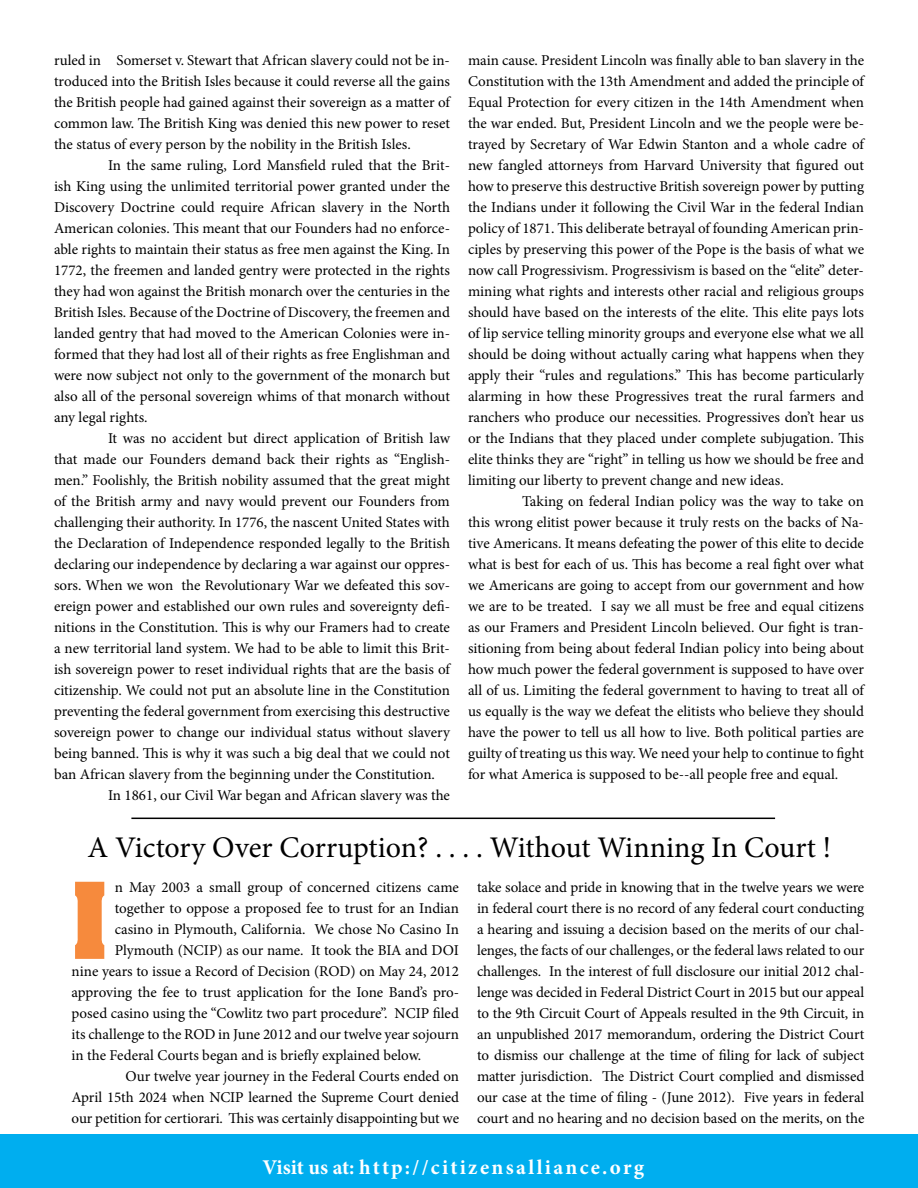
<style>
.page{position:relative;width:918px;height:1188px;background:#fff}
.page>*{position:absolute;margin:0;border:0;box-sizing:border-box;transform-origin:0 0}
.t1{font:700 90px "Aachen";color:#f68a3d}
.t2{font:30px "Minion Pro";letter-spacing:-.015em;color:#000}
.t3{font:700 21px "Minion Pro";letter-spacing:.105em;color:#fff}
.t4{font:15px/21px "Minion Pro";color:#000;text-align:justify}
</style>
<div class="page">
<div style="left:0;top:1134px;width:918px;height:54px;background:#00aeef"></div>
<hr style="left:131px;top:818px;width:644px;height:1px;background:#000">
<p class="t4" style="left:54px;top:50px;width:398px">ruled in Somerset v. Stewart that African slavery could not be in&shy;troduced into the British Isles because it could reverse all the gains the British people had gained against their sovereign as a matter of common law. The British King was denied this new power to reset the status of every person by the nobility in the British Isles.</p>
<p class="t4" style="left:54px;top:155px;width:398px;text-indent:54px">In the same ruling, Lord Mansfield ruled that the Brit&shy;ish King using the unlimited territorial power granted under the Discovery Doctrine could require African slavery in the North American colonies. This meant that our Founders had no enforce&shy;able rights to maintain their status as free men against the King. In 1772, the freemen and landed gentry were protected in the rights they had won against the British monarch over the centuries in the British Isles. Because of the Doctrine of Discovery, the freemen and landed gentry that had moved to the American Colonies were in&shy;formed that they had lost all of their rights as free Englishman and were now subject not only to the government of the monarch but also all of the personal sovereign whims of that monarch without any legal rights.</p>
<p class="t4" style="left:54px;top:428px;width:398px;text-indent:54px">It was no accident but direct application of British law that made our Founders demand back their rights as “English&shy;men.” Foolishly, the British nobility assumed that the great might of the British army and navy would prevent our Founders from challenging their authority. In 1776, the nascent United States with the Declaration of Independence responded legally to the British declaring our independence by declaring a war against our oppres&shy;sors. When we won the Revolutionary War we defeated this sov&shy;ereign power and established our own rules and sovereignty defi&shy;nitions in the Constitution. This is why our Framers had to create a new territorial land system. We had to be able to limit this Brit&shy;ish sovereign power to reset individual rights that are the basis of citizenship. We could not put an absolute line in the Constitution preventing the federal government from exercising this destructive sovereign power to change our individual status without slavery being banned. This is why it was such a big deal that we could not ban African slavery from the beginning under the Constitution.</p>
<p class="t4" style="left:108px;top:785px;width:344px">In 1861, our Civil War began and African slavery was the</p>
<p class="t4" style="left:468px;top:50px;width:398px">main cause. President Lincoln was finally able to ban slavery in the Constitution with the 13th Amendment and added the principle of Equal Protection for every citizen in the 14th Amendment when the war ended. But, President Lincoln and we the people were be&shy;trayed by Secretary of War Edwin Stanton and a whole cadre of new fangled attorneys from Harvard University that figured out how to preserve this destructive British sovereign power by putting the Indians under it following the Civil War in the federal Indian policy of 1871. This deliberate betrayal of founding American prin&shy;ciples by preserving this power of the Pope is the basis of what we now call Progressivism. Progressivism is based on the “elite” deter&shy;mining what rights and interests other racial and religious groups should have based on the interests of the elite. This elite pays lots of lip service telling minority groups and everyone else what we all should be doing without actually caring what happens when they apply their “rules and regulations.” This has become particularly alarming in how these Progressives treat the rural farmers and ranchers who produce our necessities. Progressives don’t hear us or the Indians that they placed under complete subjugation. This elite thinks they are “right” in telling us how we should be free and limiting our liberty to prevent change and new ideas.</p>
<p class="t4" style="left:468px;top:491px;width:398px;text-indent:54px">Taking on federal Indian policy was the way to take on this wrong elitist power because it truly rests on the backs of Na&shy;tive Americans. It means defeating the power of this elite to decide what is best for each of us. This has become a real fight over what we Americans are going to accept from our government and how we are to be treated. I say we all must be free and equal citizens as our Framers and President Lincoln believed. Our fight is tran&shy;sitioning from being about federal Indian policy into being about how much power the federal government is supposed to have over all of us. Limiting the federal government to having to treat all of us equally is the way we defeat the elitists who believe they should have the power to tell us all how to live. Both political parties are guilty of treating us this way. We need your help to continue to fight for what America is supposed to be--all people free and equal.</p>
<h2 class="t2" style="left:88px;top:827px;width:745px">A Victory Over Corruption? . . . . Without Winning In Court !</h2>
<h1 class="t1" style="left:72px;top:856px;width:37px">I</h1>
<p class="t4" style="left:115px;top:877px;width:346px">n May 2003 a small group of concerned citizens came</p>
<p class="t4" style="left:115px;top:898px;width:346px">together to oppose a proposed fee to trust for an Indian</p>
<p class="t4" style="left:115px;top:919px;width:346px">casino in Plymouth, California. We chose No Casino In</p>
<p class="t4" style="left:115px;top:940px;width:346px">Plymouth (NCIP) as our name. It took the BIA and DOI</p>
<p class="t4" style="left:72px;top:961px;width:389px">nine years to issue a Record of Decision (ROD) on May 24, 2012</p>
<p class="t4" style="left:72px;top:982px;width:389px">approving the fee to trust application for the Ione Band’s pro-</p>
<p class="t4" style="left:72px;top:1003px;width:389px">posed casino using the “Cowlitz two part procedure”. NCIP filed</p>
<p class="t4" style="left:72px;top:1024px;width:389px">its challenge to the ROD in June 2012 and our twelve year sojourn</p>
<p class="t4" style="left:72px;top:1045px;width:351px">in the Federal Courts began and is briefly explained below.</p>
<p class="t4" style="left:126px;top:1066px;width:335px">Our twelve year journey in the Federal Courts ended on</p>
<p class="t4" style="left:72px;top:1087px;width:389px">April 15th 2024 when NCIP learned the Supreme Court denied</p>
<p class="t4" style="left:72px;top:1108px;width:389px">our petition for certiorari. This was certainly disappointing but we</p>
<p class="t4" style="left:477px;top:877px;width:389px">take solace and pride in knowing that in the twelve years we were in federal court there is no record of any federal court conducting a hearing and issuing a decision based on the merits of our chal&shy;lenges, the facts of our challenges, or the federal laws related to our challenges. In the interest of full disclosure our initial 2012 chal&shy;lenge was decided in Federal District Court in 2015 but our appeal to the 9th Circuit Court of Appeals resulted in the 9th Circuit, in an unpublished 2017 memorandum, ordering the District Court to dismiss our challenge at the time of filing for lack of subject matter jurisdiction. The District Court complied and dismissed our case at the time of filing - (June 2012). Five years in federal court and no hearing and no decision based on the merits, on the</p>
<h3 class="t3" style="left:262px;top:1153px;width:383px">Visit us at: http://citizensalliance.org</h3>
</div>
